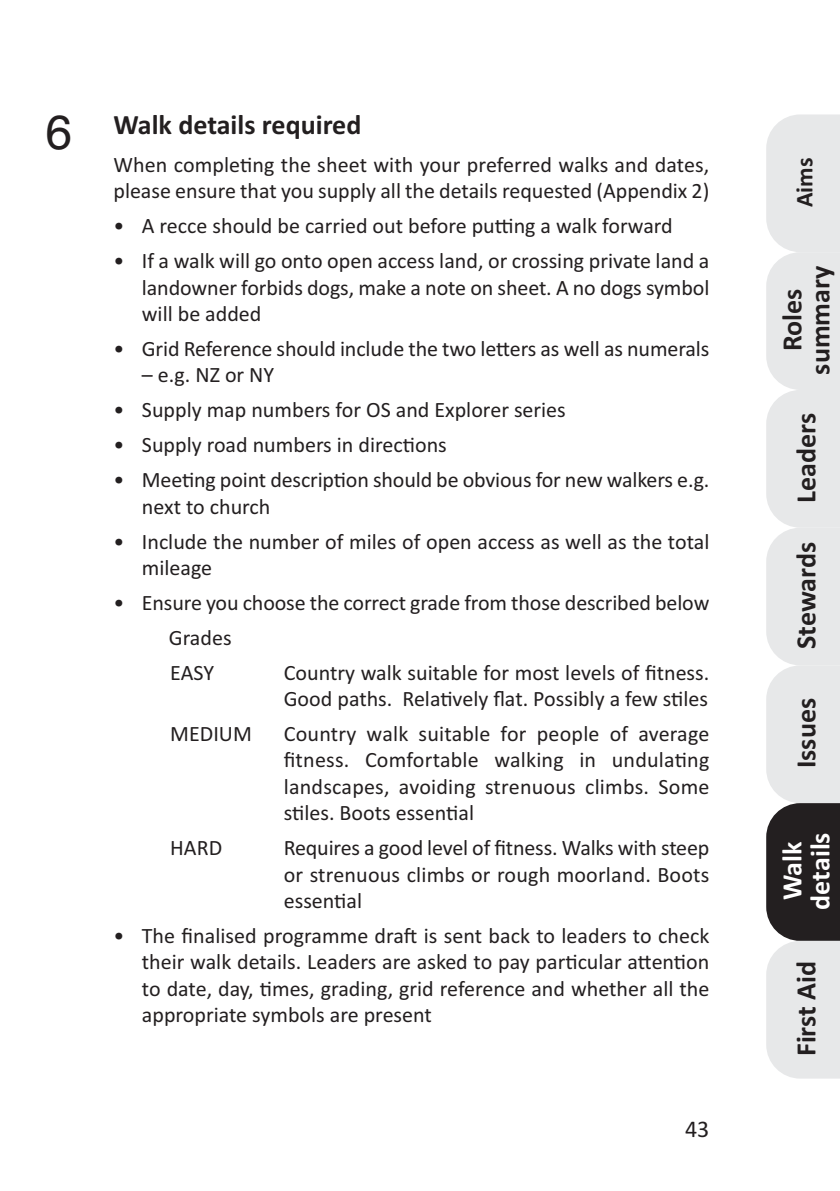
<style>
.page{position:relative;width:840px;height:1191px;background:#fff}
.page>*{position:absolute;margin:0;border:0;box-sizing:border-box;transform-origin:0 0}
.t1{font:48px "Helvetica";color:#231f20}
.t2{font:700 28px/28px "Calibri";color:#231f20;text-align:center}
.t3{font:700 28px/28px "Calibri";color:#fff;text-align:center}
.t4{font:700 24px "Calibri";color:#231f20}
.t5{font:24px "Calibri";color:#231f20}
.t6{font:22px/26.4px "Calibri";color:#231f20}
</style>
<div class="page">
<svg style="left:766px;top:114px;width:73px;height:964px;background:#cdcece"></svg>
<h1 class="t1" style="left:45px;top:105px;width:28px">6</h1>
<p class="t2" style="left:113px;top:111px;width:249px">Walk details required</p>
<p class="t6" style="left:113px;top:151px;width:597px">When completing the sheet with your preferred walks and dates, please ensure that you supply all the details requested (Appendix 2)</p>
<p class="t6" style="left:113px;top:213px;width:560px">• A recce should be carried out before putting a walk forward</p>
<p class="t6" style="left:142px;top:247px;width:568px;text-align:justify;text-indent:-28px">• If a walk will go onto open access land, or crossing private land a landowner forbids dogs, make a note on sheet. A no dogs symbol will be added</p>
<p class="t6" style="left:113px;top:335px;width:597px">• Grid Reference should include the two letters as well as numerals</p>
<p class="t6" style="left:142px;top:362px;width:134px">– e.g. NZ or NY</p>
<p class="t6" style="left:113px;top:396px;width:453px">• Supply map numbers for OS and Explorer series</p>
<p class="t6" style="left:113px;top:431px;width:335px">• Supply road numbers in directions</p>
<p class="t6" style="left:142px;top:466px;width:568px;text-indent:-28px">• Meeting point description should be obvious for new walkers e.g. next to church</p>
<p class="t6" style="left:142px;top:528px;width:568px;text-indent:-28px">• Include the number of miles of open access as well as the total mileage</p>
<p class="t6" style="left:169px;top:585px;width:541px;line-height:35px;text-indent:-55px">• Ensure you choose the correct grade from those described below<br>Grades<br>EASY</p>
<p class="t6" style="left:283px;top:659px;width:427px">Country walk suitable for most levels of fitness.<br>Good paths. Relatively flat. Possibly a few stiles</p>
<p class="t6" style="left:170px;top:720px;width:83px">MEDIUM</p>
<p class="t6" style="left:283px;top:720px;width:427px;text-align:justify">Country walk suitable for people of average fitness. Comfortable walking in undulating landscapes, avoiding strenuous climbs. Some stiles. Boots essential</p>
<p class="t6" style="left:170px;top:834px;width:53px">HARD</p>
<p class="t6" style="left:283px;top:834px;width:427px;text-align:justify">Requires a good level of fitness. Walks with steep or strenuous climbs or rough moorland. Boots essential</p>
<p class="t6" style="left:142px;top:922px;width:568px;text-align:justify;text-indent:-28px">• The finalised programme draft is sent back to leaders to check their walk details. Leaders are asked to pay particular attention to date, day, times, grading, grid reference and whether all the appropriate symbols are present</p>
<p class="t5" style="left:684px;top:1114px;width:26px">43</p>
<p class="t4" style="left:789px;top:207px;width:51px;rotate:-90deg">Aims</p>
<p class="t2" style="left:777px;top:374px;width:110px;rotate:-90deg">Roles summary</p>
<p class="t2" style="left:791px;top:502px;width:91px;rotate:-90deg">Leaders</p>
<p class="t2" style="left:791px;top:649px;width:108px;rotate:-90deg">Stewards</p>
<p class="t2" style="left:791px;top:768px;width:72px;rotate:-90deg">Issues</p>
<p class="t3" style="left:777px;top:909px;width:79px;rotate:-90deg">Walk details</p>
<p class="t2" style="left:791px;top:1056px;width:97px;rotate:-90deg">First Aid</p>
</div>
